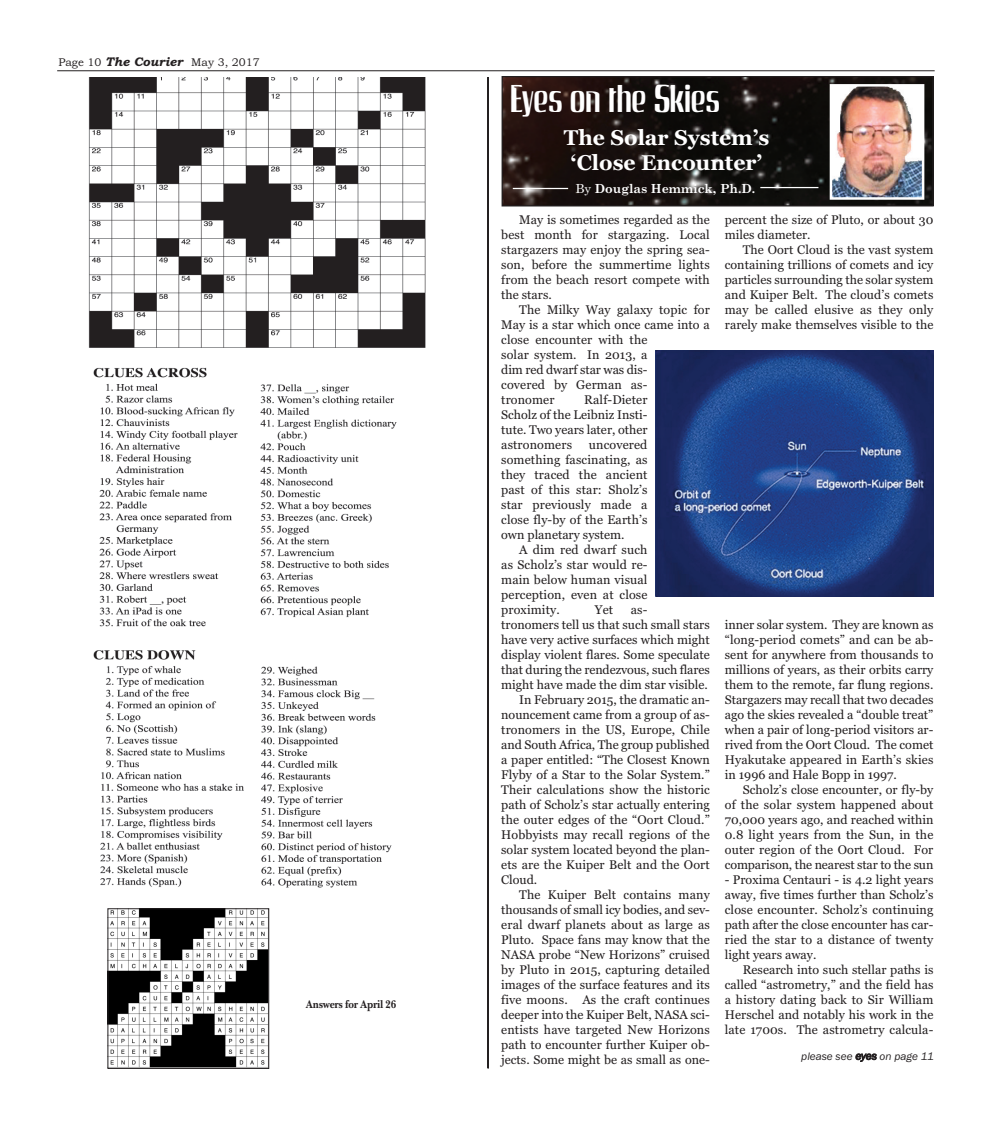
<style>
.page{position:relative;width:990px;height:1125px;background:#fff}
.page>*{position:absolute;margin:0;border:0;box-sizing:border-box;transform-origin:0 0}
.t1{font:35.62px "Galaxy Regular SWFTE";color:#fff;scale:.67 1}
.t2{font:700 21.25px/25.5px "Georgia";color:#fff;text-align:center}
.t3{font:12.5px/15px "Georgia";letter-spacing:.005em;color:#231f20;text-align:justify}
.t4{font:700 12.5px "Century Schoolbook";color:#fff}
.t5{font:11.25px "Bookman Old Style";color:#231f20}
.t6{font:italic 11.25px "Franklin Gothic";color:#231f20}
.t7{font:11.25px "Baskerton Bold SWFTE";letter-spacing:-.03em;color:#231f20;scale:.9 1}
.s1{font-weight:700;font-style:italic;font-size:12.5px}
.s2{font-weight:400}
</style>
<div class="page">
<hr style="left:57px;top:70px;width:878px;height:1px;background:#231f20">
<hr style="left:488px;top:78px;width:1px;height:991px;background:#231f20">
<img style="left:110px;top:910px;width:157px;height:157px">
<div style="left:108px;top:908px;width:161px;height:161px;border:1px solid #231f20"></div>
<img style="left:88px;top:78px;width:338px;height:810px">
<img style="left:504px;top:78px;width:428px;height:126px">
<div style="left:502px;top:76px;width:432px;height:130px;border:1px solid #231f20"></div>
<img style="left:833px;top:87px;width:88px;height:110px">
<div style="left:830px;top:84px;width:94px;height:116px;border:2px solid #fff"></div>
<hr style="left:513px;top:188px;width:55px;height:1px;background:#fff">
<hr style="left:760px;top:187px;width:58px;height:1px;background:#fff">
<img style="left:655px;top:350px;width:279px;height:247px">
<p class="t5" style="left:58px;top:56px;width:203px">Page 10 <span class="s1">The Courier</span> May 3, 2017</p>
<p class="t7" style="left:306px;top:998px;width:102px">Answers for April 26</p>
<p class="t1" style="left:510px;top:76px;width:314px">Eyes on the Skies</p>
<p class="t2" style="left:564px;top:124px;width:207px">The Solar System’s ‘Close Encounter’</p>
<p class="t4" style="left:576px;top:181px;width:181px"><span class="s2">By</span> Douglas Hemmick, Ph.D.</p>
<p class="t3" style="left:519px;top:212px;width:192px">May is sometimes regarded as the</p>
<p class="t3" style="left:501px;top:227px;width:210px">best month for stargazing. Local</p>
<p class="t3" style="left:501px;top:242px;width:210px">stargazers may enjoy the spring sea-</p>
<p class="t3" style="left:501px;top:257px;width:210px">son, before the summertime lights</p>
<p class="t3" style="left:501px;top:272px;width:210px">from the beach resort compete with</p>
<p class="t3" style="left:501px;top:287px;width:52px">the stars.</p>
<p class="t3" style="left:519px;top:302px;width:192px">The Milky Way galaxy topic for</p>
<p class="t3" style="left:501px;top:317px;width:210px">May is a star which once came into a</p>
<p class="t3" style="left:501px;top:332px;width:148px">close encounter with the</p>
<p class="t3" style="left:501px;top:347px;width:148px">solar system. In 2013, a</p>
<p class="t3" style="left:501px;top:362px;width:148px">dim red dwarf star was dis-</p>
<p class="t3" style="left:501px;top:377px;width:148px">covered by German as-</p>
<p class="t3" style="left:501px;top:392px;width:55px">tronomer</p>
<p class="t3" style="left:501px;top:392px;width:148px;text-indent:83px">Ralf-Dieter Scholz of the Leibniz Insti&shy;tute. Two years later, other astronomers</p>
<p class="t3" style="left:589px;top:437px;width:60px">uncovered</p>
<p class="t3" style="left:501px;top:452px;width:148px">something fascinating, as</p>
<p class="t3" style="left:501px;top:467px;width:148px">they traced the ancient</p>
<p class="t3" style="left:501px;top:482px;width:148px">past of this star: Sholz’s</p>
<p class="t3" style="left:501px;top:497px;width:148px">star previously made a</p>
<p class="t3" style="left:501px;top:512px;width:148px">close fly-by of the Earth’s</p>
<p class="t3" style="left:501px;top:527px;width:125px">own planetary system.</p>
<p class="t3" style="left:519px;top:542px;width:130px">A dim red dwarf such</p>
<p class="t3" style="left:501px;top:557px;width:148px">as Scholz’s star would re-</p>
<p class="t3" style="left:501px;top:572px;width:148px">main below human visual</p>
<p class="t3" style="left:501px;top:587px;width:148px">perception, even at close</p>
<p class="t3" style="left:501px;top:602px;width:60px">proximity.</p>
<p class="t3" style="left:595px;top:602px;width:20px">Yet</p>
<p class="t3" style="left:631px;top:602px;width:18px">as-</p>
<p class="t3" style="left:501px;top:617px;width:210px">tronomers tell us that such small stars</p>
<p class="t3" style="left:501px;top:632px;width:210px">have very active surfaces which might</p>
<p class="t3" style="left:501px;top:647px;width:210px">display violent flares. Some speculate</p>
<p class="t3" style="left:501px;top:662px;width:210px">that during the rendezvous, such flares</p>
<p class="t3" style="left:501px;top:677px;width:208px">might have made the dim star visible.</p>
<p class="t3" style="left:519px;top:692px;width:192px">In February 2015, the dramatic an-</p>
<p class="t3" style="left:501px;top:707px;width:210px">nouncement came from a group of as-</p>
<p class="t3" style="left:501px;top:722px;width:210px">tronomers in the US, Europe, Chile</p>
<p class="t3" style="left:501px;top:737px;width:210px">and South Africa, The group published</p>
<p class="t3" style="left:501px;top:752px;width:210px">a paper entitled: “The Closest Known</p>
<p class="t3" style="left:501px;top:767px;width:210px">Flyby of a Star to the Solar System.”</p>
<p class="t3" style="left:501px;top:782px;width:210px">Their calculations show the historic</p>
<p class="t3" style="left:501px;top:797px;width:210px">path of Scholz’s star actually entering</p>
<p class="t3" style="left:501px;top:812px;width:210px">the outer edges of the “Oort Cloud.”</p>
<p class="t3" style="left:501px;top:827px;width:210px">Hobbyists may recall regions of the</p>
<p class="t3" style="left:501px;top:842px;width:210px">solar system located beyond the plan-</p>
<p class="t3" style="left:501px;top:857px;width:210px">ets are the Kuiper Belt and the Oort</p>
<p class="t3" style="left:501px;top:872px;width:38px">Cloud.</p>
<p class="t3" style="left:519px;top:887px;width:192px">The Kuiper Belt contains many</p>
<p class="t3" style="left:501px;top:902px;width:210px">thousands of small icy bodies, and sev-</p>
<p class="t3" style="left:501px;top:917px;width:210px">eral dwarf planets about as large as</p>
<p class="t3" style="left:501px;top:932px;width:210px">Pluto. Space fans may know that the</p>
<p class="t3" style="left:501px;top:947px;width:210px">NASA probe “New Horizons” cruised</p>
<p class="t3" style="left:501px;top:962px;width:210px">by Pluto in 2015, capturing detailed</p>
<p class="t3" style="left:501px;top:977px;width:210px">images of the surface features and its</p>
<p class="t3" style="left:501px;top:992px;width:210px">five moons. As the craft continues</p>
<p class="t3" style="left:501px;top:1007px;width:210px">deeper into the Kuiper Belt, NASA sci-</p>
<p class="t3" style="left:501px;top:1022px;width:210px">entists have targeted New Horizons</p>
<p class="t3" style="left:501px;top:1037px;width:210px">path to encounter further Kuiper ob-</p>
<p class="t3" style="left:501px;top:1052px;width:210px">jects. Some might be as small as one-</p>
<p class="t3" style="left:725px;top:212px;width:210px">percent the size of Pluto, or about 30</p>
<p class="t3" style="left:725px;top:227px;width:87px">miles diameter.</p>
<p class="t3" style="left:743px;top:242px;width:192px">The Oort Cloud is the vast system</p>
<p class="t3" style="left:725px;top:257px;width:210px">containing trillions of comets and icy</p>
<p class="t3" style="left:725px;top:272px;width:210px">particles surrounding the solar system</p>
<p class="t3" style="left:725px;top:287px;width:210px">and Kuiper Belt. The cloud’s comets</p>
<p class="t3" style="left:725px;top:302px;width:210px">may be called elusive as they only</p>
<p class="t3" style="left:725px;top:317px;width:210px">rarely make themselves visible to the</p>
<p class="t3" style="left:725px;top:617px;width:210px">inner solar system. They are known as</p>
<p class="t3" style="left:725px;top:632px;width:210px">“long-period comets” and can be ab-</p>
<p class="t3" style="left:725px;top:647px;width:210px">sent for anywhere from thousands to</p>
<p class="t3" style="left:725px;top:662px;width:210px">millions of years, as their orbits carry</p>
<p class="t3" style="left:725px;top:677px;width:210px">them to the remote, far flung regions.</p>
<p class="t3" style="left:725px;top:692px;width:210px">Stargazers may recall that two decades</p>
<p class="t3" style="left:725px;top:707px;width:210px">ago the skies revealed a “double treat”</p>
<p class="t3" style="left:725px;top:722px;width:210px">when a pair of long-period visitors ar-</p>
<p class="t3" style="left:725px;top:737px;width:210px">rived from the Oort Cloud. The comet</p>
<p class="t3" style="left:725px;top:752px;width:210px">Hyakutake appeared in Earth’s skies</p>
<p class="t3" style="left:725px;top:767px;width:174px">in 1996 and Hale Bopp in 1997.</p>
<p class="t3" style="left:743px;top:782px;width:192px">Scholz’s close encounter, or fly-by</p>
<p class="t3" style="left:725px;top:797px;width:210px">of the solar system happened about</p>
<p class="t3" style="left:725px;top:812px;width:210px">70,000 years ago, and reached within</p>
<p class="t3" style="left:725px;top:827px;width:210px">0.8 light years from the Sun, in the</p>
<p class="t3" style="left:725px;top:842px;width:210px">outer region of the Oort Cloud. For</p>
<p class="t3" style="left:725px;top:857px;width:210px">comparison, the nearest star to the sun</p>
<p class="t3" style="left:725px;top:872px;width:210px">- Proxima Centauri - is 4.2 light years</p>
<p class="t3" style="left:725px;top:887px;width:210px">away, five times further than Scholz’s</p>
<p class="t3" style="left:725px;top:902px;width:210px">close encounter. Scholz’s continuing</p>
<p class="t3" style="left:725px;top:917px;width:210px">path after the close encounter has car-</p>
<p class="t3" style="left:725px;top:932px;width:210px">ried the star to a distance of twenty</p>
<p class="t3" style="left:725px;top:947px;width:93px">light years away.</p>
<p class="t3" style="left:743px;top:962px;width:192px">Research into such stellar paths is</p>
<p class="t3" style="left:725px;top:977px;width:210px">called “astrometry,” and the field has</p>
<p class="t3" style="left:725px;top:992px;width:210px">a history dating back to Sir William</p>
<p class="t3" style="left:725px;top:1007px;width:210px">Herschel and notably his work in the</p>
<p class="t3" style="left:725px;top:1022px;width:210px">late 1700s. The astrometry calcula-</p>
<p class="t6" style="left:801px;top:1049px;width:134px">please see eyes on page 11</p>
</div>
